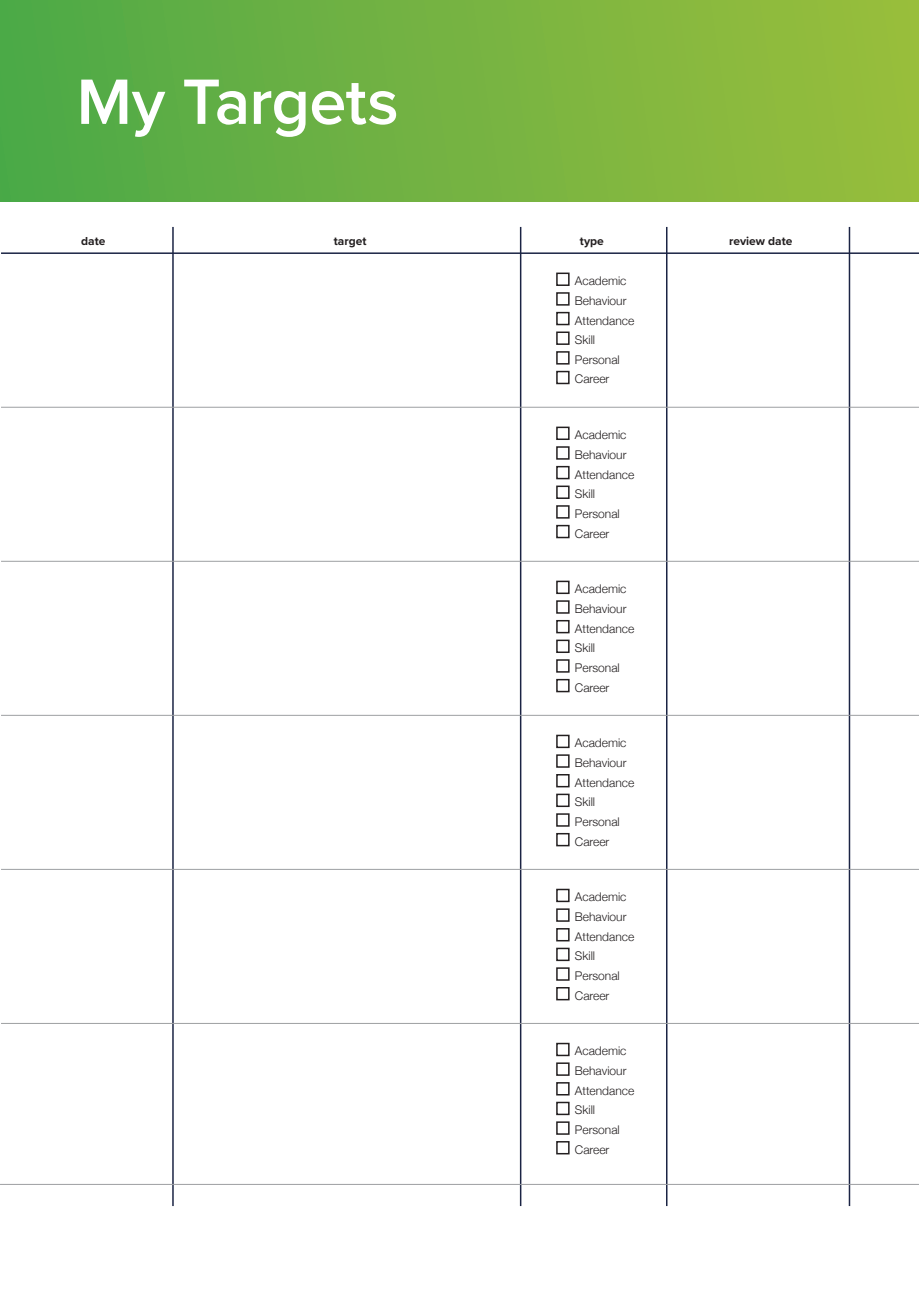
<style>
.page{position:relative;width:919px;height:1289px;background:#fff}
.page>*{position:absolute;margin:0;border:0;box-sizing:border-box;transform-origin:0 0}
.t1{font:600 66.45px "Proxima Nova";letter-spacing:-.01em;color:#fff}
.t2{font:300 12px/19.6px "Helvetica Neue";color:#231f20}
.t3{font:700 12px "Proxima Nova";color:#231f20}
</style>
<div class="page">
<div style="left:0;top:0;width:918px;height:201px;background:linear-gradient(to right,#4ea948,#9bbe3c)"></div>
<hr style="left:172px;top:227px;width:2px;height:978px;background:#1b2444">
<hr style="left:520px;top:227px;width:1px;height:978px;background:#1b2444">
<hr style="left:666px;top:227px;width:1px;height:978px;background:#1b2444">
<hr style="left:848px;top:227px;width:2px;height:978px;background:#1b2444">
<hr style="left:1px;top:252px;width:917px;height:2px;background:#1b2444">
<div style="left:556px;top:272px;width:13px;height:14px;border:2px solid #231f20"></div>
<div style="left:556px;top:292px;width:13px;height:13px;border:2px solid #231f20"></div>
<div style="left:556px;top:312px;width:13px;height:13px;border:2px solid #231f20"></div>
<div style="left:556px;top:331px;width:13px;height:14px;border:2px solid #231f20"></div>
<div style="left:556px;top:351px;width:13px;height:13px;border:2px solid #231f20"></div>
<div style="left:556px;top:371px;width:13px;height:13px;border:2px solid #231f20"></div>
<div style="left:556px;top:426px;width:13px;height:14px;border:2px solid #231f20"></div>
<div style="left:556px;top:446px;width:13px;height:13px;border:2px solid #231f20"></div>
<div style="left:556px;top:466px;width:13px;height:13px;border:2px solid #231f20"></div>
<div style="left:556px;top:485px;width:13px;height:14px;border:2px solid #231f20"></div>
<div style="left:556px;top:505px;width:13px;height:13px;border:2px solid #231f20"></div>
<div style="left:556px;top:525px;width:13px;height:13px;border:2px solid #231f20"></div>
<div style="left:556px;top:580px;width:13px;height:14px;border:2px solid #231f20"></div>
<div style="left:556px;top:600px;width:13px;height:13px;border:2px solid #231f20"></div>
<div style="left:556px;top:620px;width:13px;height:13px;border:2px solid #231f20"></div>
<div style="left:556px;top:639px;width:13px;height:14px;border:2px solid #231f20"></div>
<div style="left:556px;top:659px;width:13px;height:13px;border:2px solid #231f20"></div>
<div style="left:556px;top:679px;width:13px;height:13px;border:2px solid #231f20"></div>
<div style="left:556px;top:734px;width:13px;height:14px;border:2px solid #231f20"></div>
<div style="left:556px;top:754px;width:13px;height:13px;border:2px solid #231f20"></div>
<div style="left:556px;top:774px;width:13px;height:13px;border:2px solid #231f20"></div>
<div style="left:556px;top:793px;width:13px;height:14px;border:2px solid #231f20"></div>
<div style="left:556px;top:813px;width:13px;height:13px;border:2px solid #231f20"></div>
<div style="left:556px;top:833px;width:13px;height:13px;border:2px solid #231f20"></div>
<div style="left:556px;top:888px;width:13px;height:14px;border:2px solid #231f20"></div>
<div style="left:556px;top:908px;width:13px;height:13px;border:2px solid #231f20"></div>
<div style="left:556px;top:928px;width:13px;height:13px;border:2px solid #231f20"></div>
<div style="left:556px;top:947px;width:13px;height:14px;border:2px solid #231f20"></div>
<div style="left:556px;top:967px;width:13px;height:13px;border:2px solid #231f20"></div>
<div style="left:556px;top:987px;width:13px;height:13px;border:2px solid #231f20"></div>
<div style="left:556px;top:1042px;width:13px;height:14px;border:2px solid #231f20"></div>
<div style="left:556px;top:1062px;width:13px;height:13px;border:2px solid #231f20"></div>
<div style="left:556px;top:1082px;width:13px;height:13px;border:2px solid #231f20"></div>
<div style="left:556px;top:1101px;width:13px;height:14px;border:2px solid #231f20"></div>
<div style="left:556px;top:1121px;width:13px;height:13px;border:2px solid #231f20"></div>
<div style="left:556px;top:1140px;width:13px;height:14px;border:2px solid #231f20"></div>
<hr style="left:1px;top:407px;width:917px;height:1px;background:#9d9fa2">
<hr style="left:1px;top:561px;width:917px;height:1px;background:#9d9fa2">
<hr style="left:1px;top:715px;width:917px;height:1px;background:#9d9fa2">
<hr style="left:1px;top:869px;width:917px;height:1px;background:#9d9fa2">
<hr style="left:1px;top:1023px;width:917px;height:1px;background:#9d9fa2">
<hr style="left:0;top:1183px;width:918px;height:1px;background:#9d9fa2">
<h1 class="t1" style="left:77px;top:52px;width:323px">My Targets</h1>
<p class="t3" style="left:81px;top:232px;width:26px">date</p>
<p class="t3" style="left:334px;top:232px;width:34px">target</p>
<p class="t3" style="left:580px;top:232px;width:25px">type</p>
<p class="t3" style="left:729px;top:232px;width:65px">review date</p>
<p class="t2" style="left:575px;top:270px;width:61px">Academic<br>Behaviour<br>Attendance<br>Skill<br>Personal<br>Career</p>
<p class="t2" style="left:575px;top:424px;width:61px">Academic<br>Behaviour<br>Attendance<br>Skill<br>Personal<br>Career</p>
<p class="t2" style="left:575px;top:578px;width:61px">Academic<br>Behaviour<br>Attendance<br>Skill<br>Personal<br>Career</p>
<p class="t2" style="left:575px;top:732px;width:61px">Academic<br>Behaviour<br>Attendance<br>Skill<br>Personal<br>Career</p>
<p class="t2" style="left:575px;top:886px;width:61px">Academic<br>Behaviour<br>Attendance<br>Skill<br>Personal<br>Career</p>
<p class="t2" style="left:575px;top:1040px;width:61px">Academic<br>Behaviour<br>Attendance<br>Skill<br>Personal<br>Career</p>
</div>
